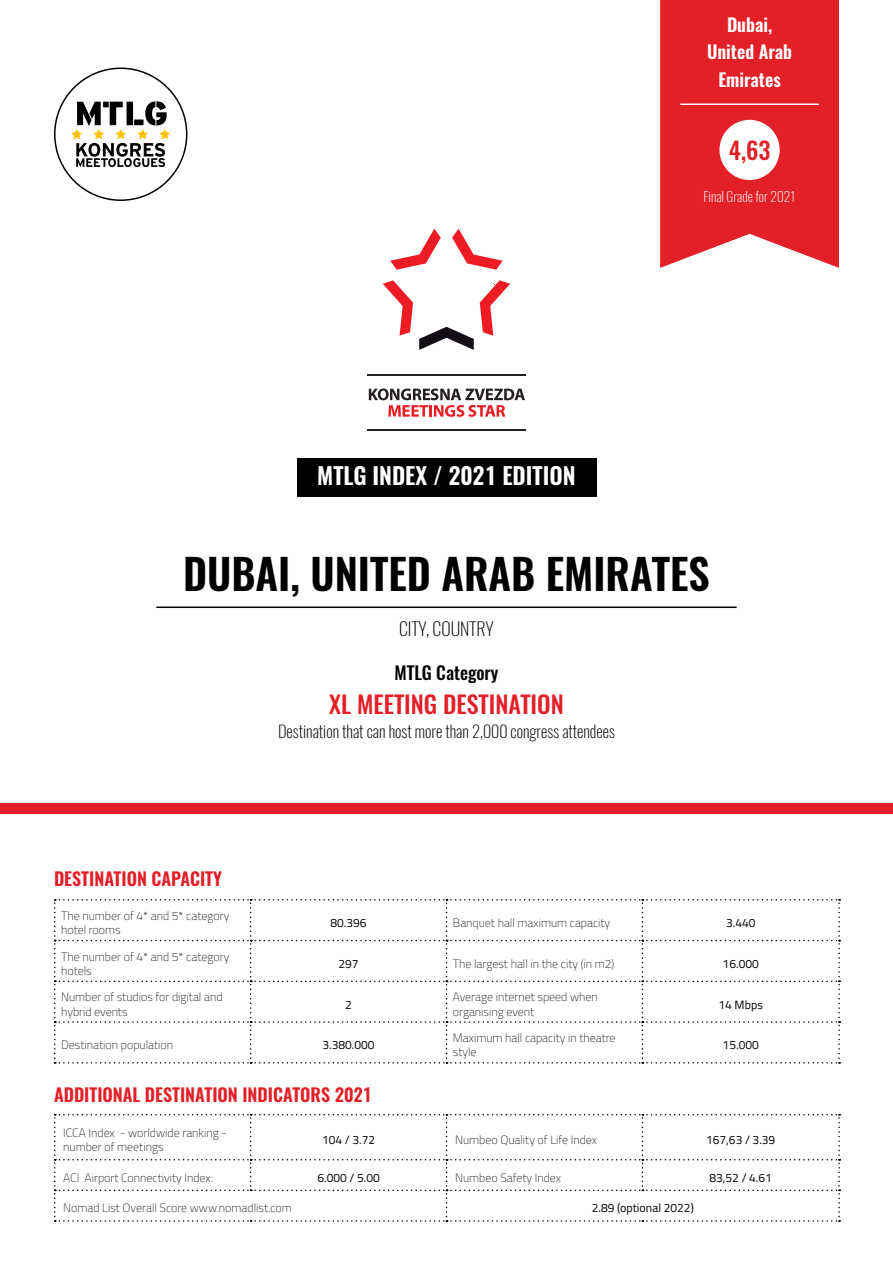
<style>
.page{position:relative;width:893px;height:1263px;background:#fff}
.page>*{position:absolute;margin:0;border:0;box-sizing:border-box;transform-origin:0 0}
.t1{font:600 42px "Oswald";color:#000}
.t2{font:500 24px "Oswald";color:#e31f27}
.t3{font:500 23.85px "Oswald";color:#e31f27}
.t4{font:600 23.25px "Oswald";color:#fff}
.t5{font:600 18px "Oswald";color:#e31f27}
.t6{font:600 18px/27.3px "Oswald";color:#fff;text-align:center}
.t7{font:500 18px "Oswald";color:#000}
.t8{font:200 18px "Oswald";color:#000}
.t9{font:200 16.5px "Oswald";color:#000}
.t10{font:200 13.5px "Oswald";color:#fff}
.t11{font:100 12px/14.4px "Titillium Web";color:#000}
.t12{font:12px "Titillium Web";color:#000}
</style>
<div class="page">
<svg style="left:54px;top:899px;width:786px;height:164px"></svg>
<svg style="left:54px;top:1114px;width:786px;height:108px"></svg>
<div style="left:0;top:803px;width:893px;height:10px;background:#e31f27"></div>
<hr style="left:367px;top:375px;width:159px;height:1px;background:#241f21">
<svg style="left:419px;top:327px;width:55px;height:23px"></svg>
<svg style="left:480px;top:280px;width:30px;height:56px"></svg>
<svg style="left:452px;top:229px;width:51px;height:41px"></svg>
<svg style="left:390px;top:229px;width:51px;height:41px"></svg>
<svg style="left:383px;top:280px;width:30px;height:56px"></svg>
<svg style="left:369px;top:388px;width:156px;height:29px"></svg>
<hr style="left:367px;top:429px;width:159px;height:1px;background:#241f21">
<svg style="left:71px;top:101px;width:99px;height:66px"></svg>
<div style="left:297px;top:458px;width:299px;height:38px;background:#000"></div>
<hr style="left:156px;top:606px;width:581px;height:2px;background:#000">
<svg style="left:660px;top:0;width:179px;height:268px;background:#e42e36"></svg>
<div style="left:719px;top:120px;width:61px;height:60px;background:#fff;border-radius:50%"></div>
<hr style="left:680px;top:104px;width:139px;height:1px;background:#fff">
<h3 class="t6" style="left:707px;top:12px;width:87px">Dubai,<br>United Arab<br>Emirates</h3>
<h3 class="t4" style="left:317px;top:464px;width:260px">MTLG INDEX / 2021 EDITION</h3>
<h3 class="t3" style="left:729px;top:138px;width:43px">4,63</h3>
<p class="t10" style="left:703px;top:184px;width:94px">Final Grade for 2021</p>
<h1 class="t1" style="left:183px;top:552px;width:528px">DUBAI, UNITED ARAB EMIRATES</h1>
<h3 class="t8" style="left:399px;top:613px;width:96px">CITY, COUNTRY</h3>
<h3 class="t5" style="left:54px;top:870px;width:169px">DESTINATION CAPACITY</h3>
<h3 class="t7" style="left:394px;top:663px;width:105px">MTLG Category</h3>
<h2 class="t2" style="left:329px;top:691px;width:236px">XL MEETING DESTINATION</h2>
<h3 class="t9" style="left:278px;top:717px;width:338px">Destination that can host more than 2,000 congress attendees</h3>
<p class="t11" style="left:61px;top:908px;width:170px">The number of 4* and 5* category hotel rooms</p>
<p class="t12" style="left:330px;top:914px;width:38px">80.396</p>
<p class="t11" style="left:453px;top:915px;width:159px">Banquet hall maximum capacity</p>
<p class="t12" style="left:726px;top:914px;width:31px">3.440</p>
<p class="t11" style="left:61px;top:948px;width:170px">The number of 4* and 5* category hotels</p>
<p class="t12" style="left:338px;top:955px;width:22px">297</p>
<p class="t11" style="left:453px;top:956px;width:163px">The largest hall in the city (in m2)</p>
<p class="t12" style="left:723px;top:955px;width:38px">16.000</p>
<p class="t11" style="left:61px;top:989px;width:163px">Number of studios for digital and hybrid events</p>
<p class="t12" style="left:345px;top:995px;width:8px">2</p>
<p class="t11" style="left:453px;top:989px;width:146px">Average internet speed when organising event</p>
<p class="t12" style="left:718px;top:995px;width:46px">14 Mbps</p>
<p class="t11" style="left:61px;top:1037px;width:114px">Destination population</p>
<p class="t12" style="left:322px;top:1036px;width:54px">3.380.000</p>
<p class="t11" style="left:453px;top:1030px;width:164px">Maximum hall capacity in theatre style</p>
<p class="t12" style="left:723px;top:1036px;width:38px">15.000</p>
<h3 class="t5" style="left:54px;top:1085px;width:320px">ADDITIONAL DESTINATION INDICATORS 2021</h3>
<p class="t11" style="left:63px;top:1125px;width:165px">ICCA Index - worldwide ranking - number of meetings</p>
<p class="t12" style="left:322px;top:1131px;width:55px">104 / 3.72</p>
<p class="t11" style="left:455px;top:1132px;width:144px">Numbeo Quality of Life Index</p>
<p class="t12" style="left:706px;top:1131px;width:71px">167,63 / 3.39</p>
<p class="t11" style="left:63px;top:1170px;width:151px">ACI Airport Connectivity Index:</p>
<p class="t12" style="left:317px;top:1169px;width:64px">6.000 / 5.00</p>
<p class="t11" style="left:455px;top:1170px;width:108px">Numbeo Safety Index</p>
<p class="t12" style="left:709px;top:1169px;width:64px">83,52 / 4.61</p>
<p class="t11" style="left:63px;top:1200px;width:230px">Nomad List Overall Score www.nomadlist.com</p>
<p class="t12" style="left:592px;top:1199px;width:104px">2.89 (optional 2022)</p>
</div>
